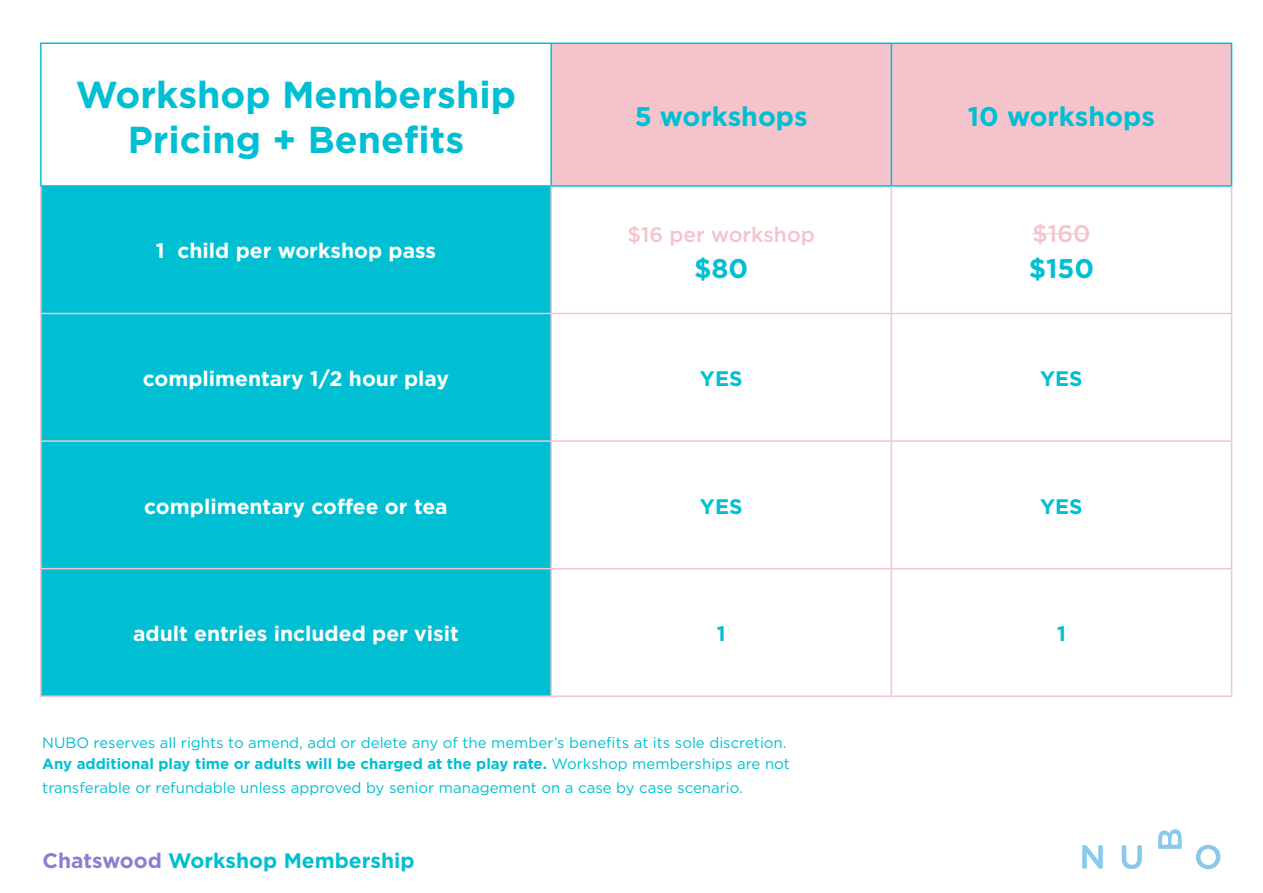
<style>
.page{position:relative;width:1263px;height:893px;background:#fff}
.page>*{position:absolute;margin:0;border:0;box-sizing:border-box;transform-origin:0 0}
.t1{font:700 37.5px/45px "Gotham HTF";color:#00bfd3;text-align:center}
.t2{font:700 27px "Gotham HTF";color:#00bfd3}
.t3{font:500 24px "Gotham HTF";color:#f4c3cb}
.t4{font:700 21px "Gotham HTF";color:#fff}
.t5{font:700 21px "Gotham HTF";color:#00bfd3}
.t6{font:500 21px "Gotham HTF";color:#f4c3cb}
.t7{font:15px/21px "Gotham HTF";color:#00bfd3}
.s1{font-weight:700}
.s2{color:#8980d4}
</style>
<div class="page">
<div style="left:552px;top:44px;width:679px;height:141px;background:#f4c3cb"></div>
<div style="left:42px;top:187px;width:508px;height:508px;background:#00bfd3"></div>
<svg style="left:552px;top:187px;width:679px;height:508px"></svg>
<hr style="left:40px;top:43px;width:511px;height:1px;background:#00bfd3">
<hr style="left:40px;top:44px;width:2px;height:141px;background:#00bfd3">
<hr style="left:551px;top:43px;width:340px;height:1px;background:#00bfd3">
<hr style="left:550px;top:44px;width:2px;height:141px;background:#00bfd3">
<hr style="left:891px;top:43px;width:341px;height:1px;background:#00bfd3">
<hr style="left:891px;top:44px;width:1px;height:141px;background:#00bfd3">
<hr style="left:1231px;top:44px;width:1px;height:141px;background:#00bfd3">
<hr style="left:40px;top:185px;width:511px;height:2px;background:#00bfd3">
<hr style="left:551px;top:185px;width:340px;height:2px;background:#00bfd3">
<hr style="left:891px;top:185px;width:341px;height:2px;background:#00bfd3">
<hr style="left:40px;top:187px;width:2px;height:126px;background:#f4c3cb">
<hr style="left:40px;top:314px;width:2px;height:126px;background:#f4c3cb">
<hr style="left:40px;top:442px;width:2px;height:126px;background:#f4c3cb">
<hr style="left:40px;top:569px;width:2px;height:126px;background:#f4c3cb">
<hr style="left:40px;top:313px;width:511px;height:1px;background:#f4c3cb">
<hr style="left:40px;top:440px;width:511px;height:2px;background:#f4c3cb">
<hr style="left:40px;top:568px;width:511px;height:1px;background:#f4c3cb">
<hr style="left:40px;top:695px;width:511px;height:2px;background:#f4c3cb">
<hr style="left:550px;top:187px;width:2px;height:126px;background:#f4c3cb">
<hr style="left:550px;top:314px;width:2px;height:126px;background:#f4c3cb">
<hr style="left:550px;top:442px;width:2px;height:126px;background:#f4c3cb">
<hr style="left:550px;top:569px;width:2px;height:126px;background:#f4c3cb">
<hr style="left:891px;top:187px;width:1px;height:126px;background:#f4c3cb">
<hr style="left:1231px;top:187px;width:1px;height:126px;background:#f4c3cb">
<hr style="left:891px;top:314px;width:1px;height:126px;background:#f4c3cb">
<hr style="left:1231px;top:314px;width:1px;height:126px;background:#f4c3cb">
<hr style="left:891px;top:442px;width:1px;height:126px;background:#f4c3cb">
<hr style="left:1231px;top:442px;width:1px;height:126px;background:#f4c3cb">
<hr style="left:891px;top:569px;width:1px;height:126px;background:#f4c3cb">
<hr style="left:1231px;top:569px;width:1px;height:126px;background:#f4c3cb">
<hr style="left:551px;top:313px;width:340px;height:1px;background:#f4c3cb">
<hr style="left:891px;top:313px;width:341px;height:1px;background:#f4c3cb">
<hr style="left:551px;top:440px;width:340px;height:2px;background:#f4c3cb">
<hr style="left:891px;top:440px;width:341px;height:2px;background:#f4c3cb">
<hr style="left:551px;top:568px;width:340px;height:1px;background:#f4c3cb">
<hr style="left:891px;top:568px;width:341px;height:1px;background:#f4c3cb">
<hr style="left:551px;top:695px;width:340px;height:2px;background:#f4c3cb">
<hr style="left:891px;top:695px;width:341px;height:2px;background:#f4c3cb">
<hr style="left:1032px;top:233px;width:58px;height:1px;background:#f4c3cb">
<svg style="left:1082px;top:845px;width:21px;height:24px"></svg>
<svg style="left:1122px;top:845px;width:20px;height:24px"></svg>
<svg style="left:1158px;top:829px;width:24px;height:20px"></svg>
<svg style="left:1196px;top:845px;width:24px;height:24px"></svg>
<h1 class="t1" style="left:76px;top:71px;width:442px">Workshop Membership<br>Pricing + Benefits</h1>
<h3 class="t4" style="left:156px;top:239px;width:282px">1 child per workshop pass</h3>
<h2 class="t2" style="left:635px;top:101px;width:174px">5 workshops</h2>
<h2 class="t2" style="left:968px;top:101px;width:189px">10 workshops</h2>
<h3 class="t6" style="left:628px;top:222px;width:189px">$16 per workshop</h3>
<h2 class="t2" style="left:694px;top:252px;width:56px">$80</h2>
<h3 class="t3" style="left:1032px;top:220px;width:60px">$160</h3>
<h2 class="t2" style="left:1029px;top:252px;width:67px">$150</h2>
<h3 class="t4" style="left:143px;top:366px;width:308px">complimentary 1/2 hour play</h3>
<h3 class="t5" style="left:700px;top:366px;width:44px">YES</h3>
<h3 class="t5" style="left:1040px;top:366px;width:44px">YES</h3>
<h3 class="t4" style="left:144px;top:494px;width:305px">complimentary coffee or tea</h3>
<h3 class="t5" style="left:700px;top:494px;width:44px">YES</h3>
<h3 class="t5" style="left:1040px;top:494px;width:44px">YES</h3>
<h3 class="t4" style="left:133px;top:621px;width:327px">adult entries included per visit</h3>
<h3 class="t5" style="left:717px;top:621px;width:10px">1</h3>
<h3 class="t5" style="left:1057px;top:621px;width:10px">1</h3>
<p class="t7" style="left:42px;top:732px;width:749px">NUBO reserves all rights to amend, add or delete any of the member’s benefits at its sole discretion.<br><span class="s1">Any additional play time or adults will be charged at the play rate.</span> Workshop memberships are not</p>
<p class="t7" style="left:42px;top:777px;width:702px">transferable or refundable unless approved by senior management on a case by case scenario.</p>
<h3 class="t5" style="left:43px;top:848px;width:374px"><span class="s2">Chatswood</span> Workshop Membership</h3>
</div>
